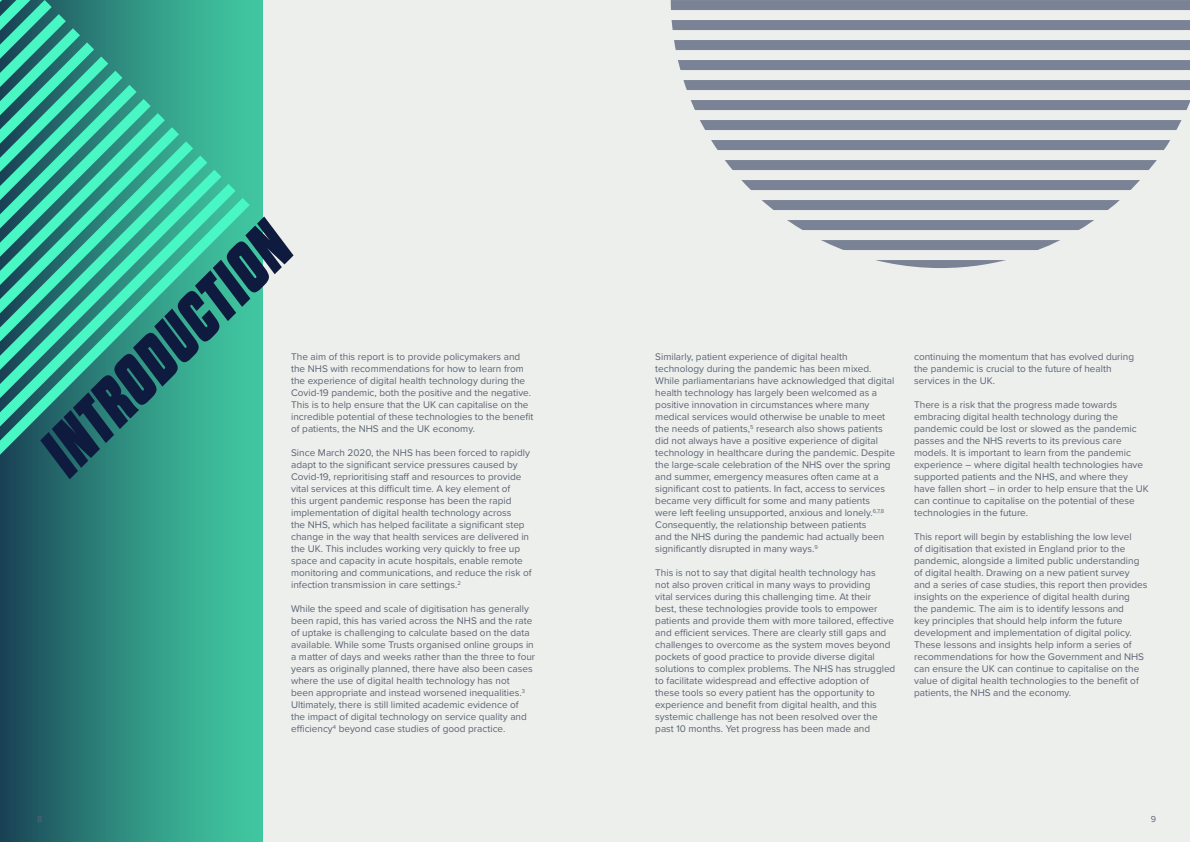
<style>
.page{position:relative;width:1190px;height:842px;background:#edefed}
.page>*{position:absolute;margin:0;border:0;box-sizing:border-box;transform-origin:0 0}
.Heading_1_for_TOC{font:italic 800 69px "Dharma Gothic E";color:#0e1b3f}
.Body{font:10px/12px "Proxima Nova";color:#5a6473}
.t1{font:9px "Proxima Nova";color:#5a6473}
</style>
<div class="page">
<div style="left:0;top:0;width:262px;height:842px;background:linear-gradient(to right,#1b4959,#43d1a6)"></div>
<svg style="left:0;top:4px;width:76px;height:14px"></svg>
<svg style="left:0;top:18px;width:91px;height:14px"></svg>
<svg style="left:0;top:32px;width:105px;height:14px"></svg>
<svg style="left:0;top:46px;width:119px;height:14px;background:#33a390"></svg>
<svg style="left:0;top:60px;width:133px;height:14px;background:#35a993"></svg>
<svg style="left:0;top:74px;width:147px;height:14px;background:#35ab94"></svg>
<svg style="left:0;top:88px;width:161px;height:15px;background:#36af97"></svg>
<svg style="left:0;top:103px;width:175px;height:14px;background:#37b198"></svg>
<svg style="left:0;top:117px;width:190px;height:14px;background:#38b59a"></svg>
<svg style="left:0;top:131px;width:204px;height:14px;background:#38b69b"></svg>
<svg style="left:0;top:145px;width:218px;height:14px;background:#39b99d"></svg>
<svg style="left:0;top:159px;width:232px;height:14px;background:#3abb9d"></svg>
<svg style="left:0;top:173px;width:246px;height:14px;background:#3bbe9f"></svg>
<svg style="left:0;top:187px;width:260px;height:550px;background:#339c89"></svg>
<div style="left:671px;top:0;width:519px;height:10px;background:#7a8295"></div>
<div style="left:671px;top:20px;width:519px;height:10px;background:#7a8295"></div>
<div style="left:671px;top:40px;width:519px;height:10px;background:#7a8295"></div>
<div style="left:671px;top:60px;width:519px;height:10px;background:#7a8295"></div>
<div style="left:671px;top:80px;width:519px;height:10px;background:#7a8295"></div>
<div style="left:671px;top:100px;width:519px;height:10px;background:#7a8295"></div>
<div style="left:671px;top:120px;width:519px;height:10px;background:#7a8295"></div>
<div style="left:671px;top:140px;width:519px;height:10px;background:#7a8295"></div>
<div style="left:725px;top:160px;width:432px;height:10px;background:#7a8295"></div>
<div style="left:741px;top:180px;width:399px;height:10px;background:#7a8295"></div>
<div style="left:762px;top:200px;width:358px;height:10px;background:#7a8295"></div>
<div style="left:787px;top:220px;width:307px;height:10px;background:#7a8295"></div>
<svg style="left:821px;top:240px;width:239px;height:10px;background:#848c9d"></svg>
<svg style="left:876px;top:260px;width:130px;height:8px"></svg>
<p class="Heading_1_for_TOC" style="left:28px;top:436px;width:320px;rotate:-45deg">INTRODUCTION</p>
<p class="Body" style="left:291px;top:350px;width:244px">The aim of this report is to provide policymakers and the NHS with recommendations for how to learn from the experience of digital health technology during the Covid-19 pandemic, both the positive and the negative.<br>This is to help ensure that the UK can capitalise on the incredible potential of these technologies to the benefit of patients, the NHS and the UK economy.</p>
<p class="Body" style="left:291px;top:446px;width:242px">Since March 2020, the NHS has been forced to rapidly adapt to the significant service pressures caused by Covid-19, reprioritising staff and resources to provide vital services at this difficult time. A key element of<br>this urgent pandemic response has been the rapid implementation of digital health technology across<br>the NHS, which has helped facilitate a significant step change in the way that health services are delivered in the UK. This includes working very quickly to free up space and capacity in acute hospitals, enable remote monitoring and communications, and reduce the risk of infection transmission in care settings.<sup>2</sup></p>
<p class="Body" style="left:291px;top:602px;width:246px">While the speed and scale of digitisation has generally been rapid, this has varied across the NHS and the rate of uptake is challenging to calculate based on the data available. While some Trusts organised online groups in a matter of days and weeks rather than the three to four years as originally planned, there have also been cases where the use of digital health technology has not<br>been appropriate and instead worsened inequalities.<sup>3<br></sup>Ultimately, there is still limited academic evidence of the impact of digital technology on service quality and efficiency<sup>4</sup> beyond case studies of good practice.</p>
<p class="Body" style="left:655px;top:350px;width:241px">Similarly, patient experience of digital health technology during the pandemic has been mixed.<br>While parliamentarians have acknowledged that digital health technology has largely been welcomed as a positive innovation in circumstances where many medical services would otherwise be unable to meet the needs of patients,<sup>5</sup> research also shows patients did not always have a positive experience of digital technology in healthcare during the pandemic. Despite the large-scale celebration of the NHS over the spring and summer, emergency measures often came at a significant cost to patients. In fact, access to services became very difficult for some and many patients<br>were left feeling unsupported, anxious and lonely.<sup>6,7,8<br></sup>Consequently, the relationship between patients<br>and the NHS during the pandemic had actually been significantly disrupted in many ways.<sup>9</sup></p>
<p class="Body" style="left:655px;top:566px;width:242px">This is not to say that digital health technology has<br>not also proven critical in many ways to providing<br>vital services during this challenging time. At their<br>best, these technologies provide tools to empower patients and provide them with more tailored, effective and efficient services. There are clearly still gaps and challenges to overcome as the system moves beyond pockets of good practice to provide diverse digital solutions to complex problems. The NHS has struggled to facilitate widespread and effective adoption of these tools so every patient has the opportunity to experience and benefit from digital health, and this systemic challenge has not been resolved over the past 10 months. Yet progress has been made and</p>
<p class="Body" style="left:914px;top:350px;width:221px">continuing the momentum that has evolved during the pandemic is crucial to the future of health services in the UK.</p>
<p class="Body" style="left:914px;top:398px;width:236px">There is a risk that the progress made towards embracing digital health technology during the pandemic could be lost or slowed as the pandemic passes and the NHS reverts to its previous care models. It is important to learn from the pandemic experience – where digital health technologies have supported patients and the NHS, and where they have fallen short – in order to help ensure that the UK can continue to capitalise on the potential of these technologies in the future.</p>
<p class="Body" style="left:914px;top:530px;width:235px">This report will begin by establishing the low level<br>of digitisation that existed in England prior to the pandemic, alongside a limited public understanding of digital health. Drawing on a new patient survey and a series of case studies, this report then provides insights on the experience of digital health during<br>the pandemic. The aim is to identify lessons and<br>key principles that should help inform the future development and implementation of digital policy.<br>These lessons and insights help inform a series of recommendations for how the Government and NHS can ensure the UK can continue to capitalise on the value of digital health technologies to the benefit of patients, the NHS and the economy.</p>
<p class="t1" style="left:37px;top:812px;width:7px">8</p>
<p class="t1" style="left:1151px;top:812px;width:7px">9</p>
</div>
